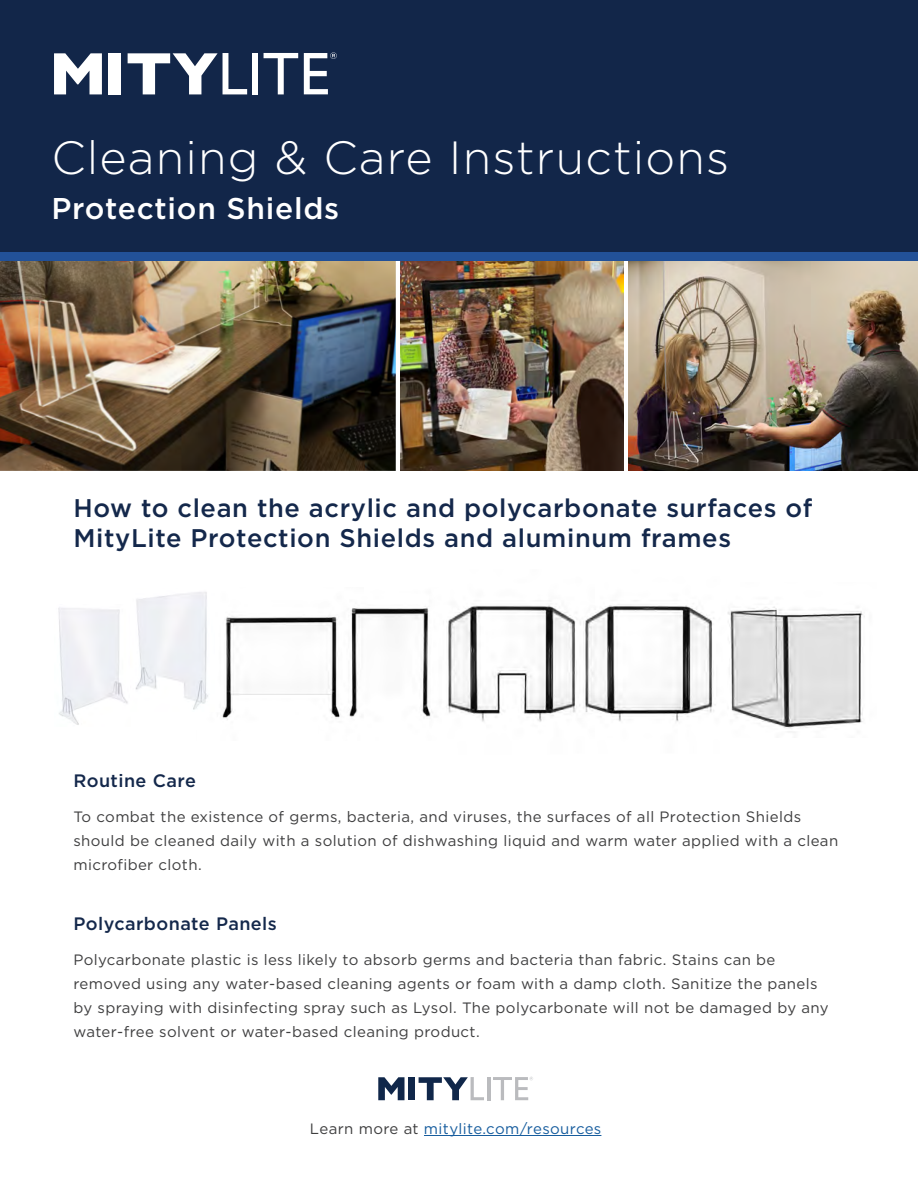
<style>
.page{position:relative;width:918px;height:1188px;background:#fff}
.page>*{position:absolute;margin:0;border:0;box-sizing:border-box;transform-origin:0 0}
.t1{font:300 46.5px "Gotham";letter-spacing:.025em;color:#fff}
.t2{font:500 30px "Gotham";letter-spacing:.025em;color:#fff}
.t3{font:500 25.5px/30.6px "Gotham";letter-spacing:.025em;color:#14284b}
.t4{font:500 18px "Gotham";letter-spacing:.025em;color:#14284b}
.t5{font:15px/24px "Gotham";letter-spacing:.025em;color:#3e3e3f}
.t6{font:15px "Gotham";letter-spacing:.025em;color:#175d9e}
.s1{color:#3e3e3f}
</style>
<div class="page">
<img style="left:400px;top:261px;width:224px;height:210px">
<img style="left:0;top:261px;width:396px;height:210px">
<img style="left:628px;top:261px;width:290px;height:210px">
<div style="left:0;top:0;width:918px;height:253px;background:#122649"></div>
<img style="left:594px;top:604px;width:122px;height:118px">
<img style="left:457px;top:605px;width:137px;height:117px">
<img style="left:222px;top:616px;width:97px;height:104px">
<img style="left:319px;top:607px;width:138px;height:112px">
<svg style="left:54px;top:53px;width:48px;height:41px"></svg>
<div style="left:109px;top:53px;width:12px;height:41px;background:#fff"></div>
<svg style="left:128px;top:53px;width:119px;height:41px"></svg>
<div style="left:252px;top:53px;width:6px;height:41px;background:#fff"></div>
<svg style="left:264px;top:53px;width:34px;height:41px"></svg>
<svg style="left:304px;top:52px;width:33px;height:42px"></svg>
<div style="left:0;top:253px;width:918px;height:8px;background:#225198"></div>
<hr style="left:424px;top:1135px;width:177px;height:1px;background:#175d9e">
<svg style="left:378px;top:1077px;width:27px;height:23px"></svg>
<div style="left:408px;top:1077px;width:7px;height:23px;background:#10274a"></div>
<svg style="left:419px;top:1077px;width:65px;height:23px"></svg>
<hr style="left:487px;top:1077px;width:3px;height:23px;background:#babbbe">
<svg style="left:493px;top:1077px;width:40px;height:23px"></svg>
<img style="left:58px;top:607px;width:70px;height:118px">
<img style="left:135px;top:592px;width:73px;height:118px">
<img style="left:728px;top:606px;width:137px;height:127px">
<p class="t1" style="left:51px;top:128px;width:679px">Cleaning &amp; Care Instructions</p>
<p class="t2" style="left:51px;top:189px;width:289px">Protection Shields</p>
<p class="t3" style="left:73px;top:492px;width:740px">How to clean the acrylic and polycarbonate surfaces of<br>MityLite Protection Shields and aluminum frames</p>
<p class="t4" style="left:73px;top:769px;width:124px">Routine Care</p>
<p class="t5" style="left:73px;top:804px;width:766px">To combat the existence of germs, bacteria, and viruses, the surfaces of all Protection Shields should be cleaned daily with a solution of dishwashing liquid and warm water applied with a clean microfiber cloth.</p>
<p class="t4" style="left:73px;top:912px;width:205px">Polycarbonate Panels</p>
<p class="t5" style="left:73px;top:947px;width:757px">Polycarbonate plastic is less likely to absorb germs and bacteria than fabric. Stains can be removed using any water-based cleaning agents or foam with a damp cloth. Sanitize the panels by spraying with disinfecting spray such as Lysol. The polycarbonate will not be damaged by any water-free solvent or water-based cleaning product.</p>
<p class="t6" style="left:310px;top:1119px;width:293px"><span class="s1">Learn more at</span> mitylite.com/resources</p>
</div>
